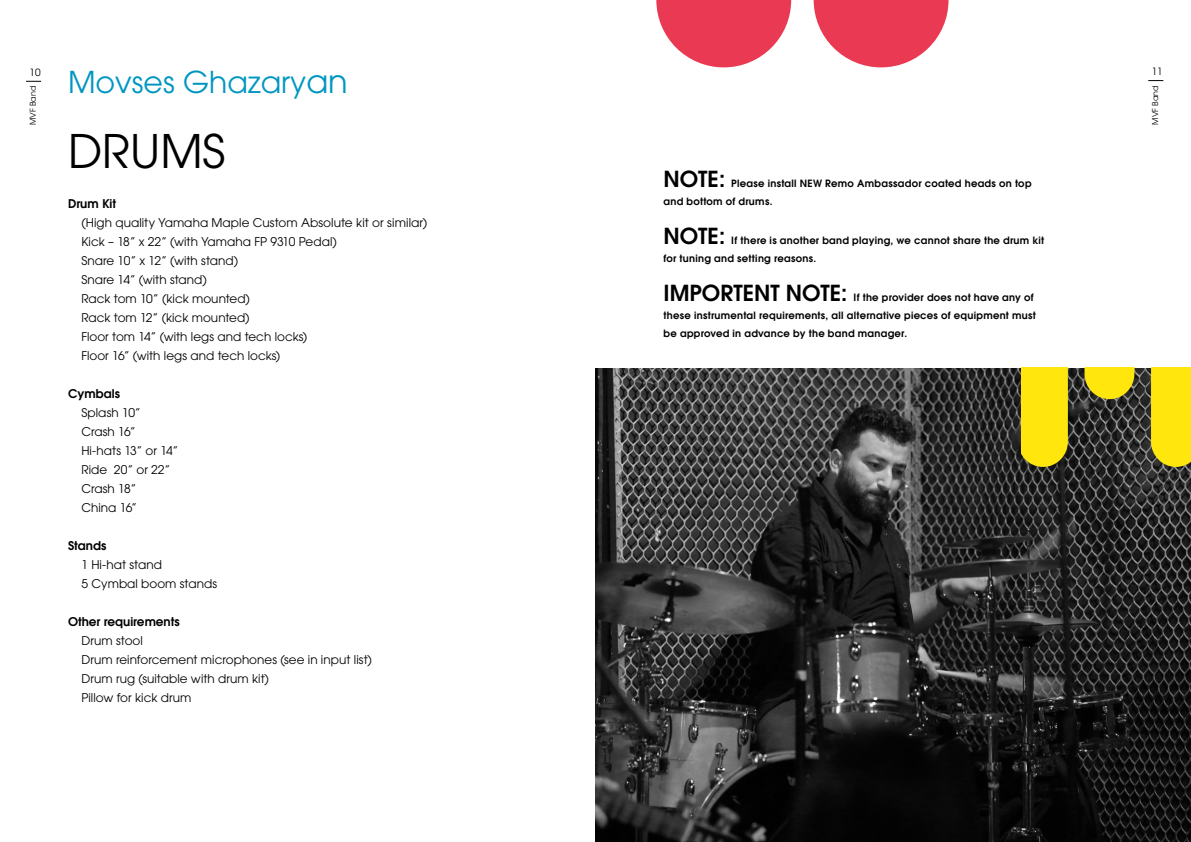
<style>
.page{position:relative;width:1191px;height:842px;background:#fff}
.page>*{position:absolute;margin:0;border:0;box-sizing:border-box;transform-origin:0 0}
.t1{font:46px "Avant Garde";color:#000}
.t2{font:30px "Avant Garde";color:#0096c2}
.t3{font:12px/19px "Avant Garde";letter-spacing:.005em;color:#000}
.t4{font:600 12px "Avant Garde CE";color:#000}
.t5{font:600 10px/18px "Avant Garde CE";letter-spacing:.025em;color:#000}
.t6{font:10px "Avant Garde";color:#000}
.t7{font:8px "Avant Garde";color:#000}
.s1{font-size:32px}
.s2{font-size:22px}
</style>
<div class="page">
<svg style="left:1148px;top:80px;width:15px;height:1px"></svg>
<svg style="left:26px;top:81px;width:15px;height:1px"></svg>
<img style="left:595px;top:369px;width:596px;height:473px">
<svg style="left:1021px;top:368px;width:47px;height:99px;background:#f4dc0e"></svg>
<div style="left:1151px;top:368px;width:40px;height:99px;background:#ffe60d"></div>
<svg style="left:1084px;top:368px;width:50px;height:31px;background:#dcc715"></svg>
<svg style="left:656px;top:0;width:135px;height:67px"></svg>
<svg style="left:813px;top:0;width:135px;height:67px"></svg>
<p class="t6" style="left:30px;top:66px;width:13px">10</p>
<p class="t6" style="left:1151px;top:66px;width:13px">11</p>
<p class="t7" style="left:28px;top:125px;width:41px;rotate:-90deg">MVF Band</p>
<p class="t7" style="left:1150px;top:125px;width:41px;rotate:-90deg">MVF Band</p>
<h2 class="t2" style="left:68px;top:64px;width:281px">Movses Ghazary<span class="s1">an</span></h2>
<h1 class="t1" style="left:68px;top:124px;width:159px">DRUMS</h1>
<p class="t4" style="left:68px;top:195px;width:50px">Drum Kit</p>
<p class="t3" style="left:81px;top:213px;width:347px">(High quality Yamaha Maple Custom Absolute kit or similar)<br>Kick – 18” x 22” (with Yamaha FP 9310 Pedal)<br>Snare 10” x 12” (with stand)<br>Snare 14” (with stand)<br>Rack tom 10” (kick mounted)<br>Rack tom 12” (kick mounted)<br>Floor tom 14” (with legs and tech locks)<br>Floor 16” (with legs and tech locks)</p>
<p class="t4" style="left:68px;top:385px;width:54px">Cymbals</p>
<p class="t3" style="left:81px;top:403px;width:98px">Splash 10”<br>Crash 16”<br>Hi-hats 13” or 14”<br>Ride 20” or 22”<br>Crash 18”<br>China 16”</p>
<p class="t4" style="left:68px;top:537px;width:40px">Stands</p>
<p class="t3" style="left:81px;top:555px;width:137px">1 Hi-hat stand<br>5 Cymbal boom stands</p>
<p class="t4" style="left:68px;top:613px;width:113px">Other requirements</p>
<p class="t3" style="left:81px;top:631px;width:292px">Drum stool<br>Drum reinforcement microphones (see in input list)<br>Drum rug (suitable with drum kit)<br>Pillow for kick drum</p>
<p class="t5" style="left:663px;top:175px;width:369px"><span class="s2">NOTE:</span> Please install NEW Remo Ambassador coated heads on top and bottom of drums.</p>
<p class="t5" style="left:663px;top:231px;width:382px"><span class="s2">NOTE:</span> If there is another band playing, we cannot share the drum kit for tuning and setting reasons.</p>
<p class="t5" style="left:663px;top:288px;width:374px"><span class="s2">IMPORTENT NOTE:</span> If the provider does not have any of these instrumental requirements, all alternative pieces of equipment must be approved in advance by the band manager.</p>
</div>
